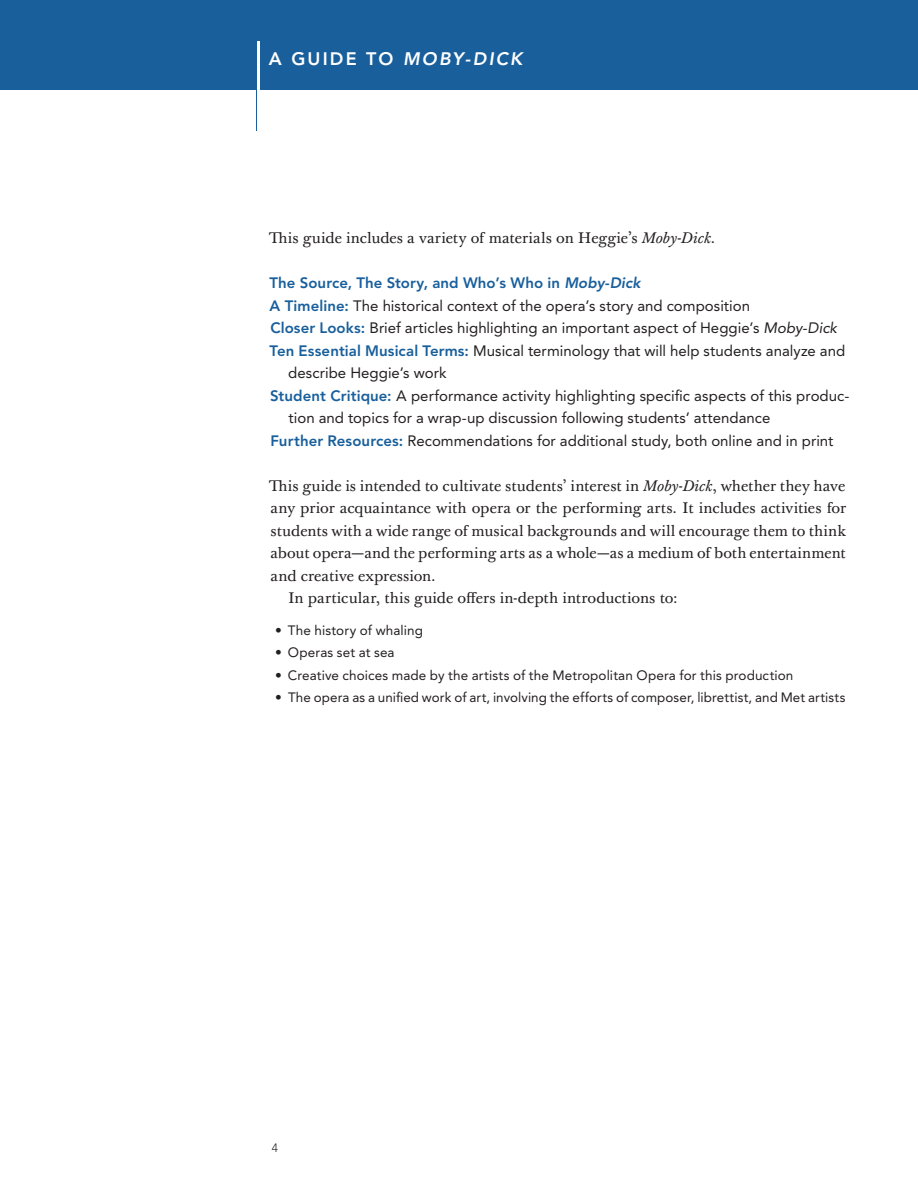
<style>
.page{position:relative;width:918px;height:1188px;background:#fff}
.page>*{position:absolute;margin:0;border:0;box-sizing:border-box;transform-origin:0 0}
.HED_avenir_cap_KO{font:300 90px "Avenir LT Pro";color:#185f9c;scale:.6 1}
.HED_avenir_cap_KO-2{font:italic 800 18px "Avenir LT Pro";letter-spacing:.115em;color:#fff}
.BODY_bullets{font:15px/22.5px "Avenir LT Pro";color:#231f20}
.Bask_intro_text{font:15px/22.5px "Baskerville Ten Pro";letter-spacing:.005em;color:#231f20;text-align:justify}
.BODY_bullets-2{font:800 15px "Avenir LT Pro";letter-spacing:.005em;color:#185f9c}
.BODY_bullets-3{font:13.5px "Avenir LT Pro";letter-spacing:.005em;color:#231f20}
.t1{font:300 12px "Avenir LT Pro";color:#231f20}
.s1{font-style:normal}
.s2{font-style:italic}
.s3{font-weight:800;color:#185f9c}
</style>
<div class="page">
<div style="left:0;top:0;width:918px;height:90px;background:#185f9c"></div>
<p class="HED_avenir_cap_KO" style="left:252px;top:24px;width:21px">|</p>
<p class="HED_avenir_cap_KO-2" style="left:269px;top:48px;width:255px"><span class="s1">A GUIDE TO</span> MOBY-DICK</p>
<p class="Bask_intro_text" style="left:269px;top:227px;width:448px">This guide includes a variety of materials on Heggie’s <span class="s2">Moby-Dick.</span></p>
<p class="BODY_bullets-2" style="left:270px;top:274px;width:372px">The Source, The Story, and Who’s Who in <span class="s2">Moby-Dick</span></p>
<p class="BODY_bullets" style="left:270px;top:294px;width:482px"><span class="s3">A Timeline:</span> The historical context of the opera’s story and composition</p>
<p class="BODY_bullets" style="left:270px;top:316px;width:568px"><span class="s3">Closer Looks:</span> Brief articles highlighting an important aspect of Heggie’s <span class="s2">Moby-Dick</span></p>
<p class="BODY_bullets" style="left:288px;top:339px;width:559px;text-indent:-19px"><span class="s3">Ten Essential Musical Terms:</span> Musical terminology that will help students analyze and describe Heggie’s work</p>
<p class="BODY_bullets" style="left:289px;top:384px;width:562px;text-indent:-18px"><span class="s3">Student Critique:</span> A performance activity highlighting specific aspects of this produc&shy;tion and topics for a wrap-up discussion following students’ attendance</p>
<p class="BODY_bullets" style="left:271px;top:429px;width:564px"><span class="s3">Further Resources:</span> Recommendations for additional study, both online and in print</p>
<p class="Bask_intro_text" style="left:269px;top:474px;width:579px">This guide is intended to cultivate students’ interest in <span class="s2">Moby-Dick</span>, whether they have any prior acquaintance with opera or the performing arts. It includes activities for students with a wide range of musical backgrounds and will encourage them to think about opera—and the performing arts as a whole—as a medium of both entertainment and creative expression.</p>
<p class="Bask_intro_text" style="left:288px;top:587px;width:391px">In particular, this guide offers in-depth introductions to:</p>
<p class="BODY_bullets-3" style="left:275px;top:622px;width:149px">• The history of whaling</p>
<p class="BODY_bullets-3" style="left:275px;top:644px;width:121px">• Operas set at sea</p>
<p class="BODY_bullets-3" style="left:275px;top:667px;width:520px">• Creative choices made by the artists of the Metropolitan Opera for this production</p>
<p class="BODY_bullets-3" style="left:275px;top:689px;width:572px">• The opera as a unified work of art, involving the efforts of composer, librettist, and Met artists</p>
<p class="t1" style="left:272px;top:1141px;width:8px">4</p>
</div>
